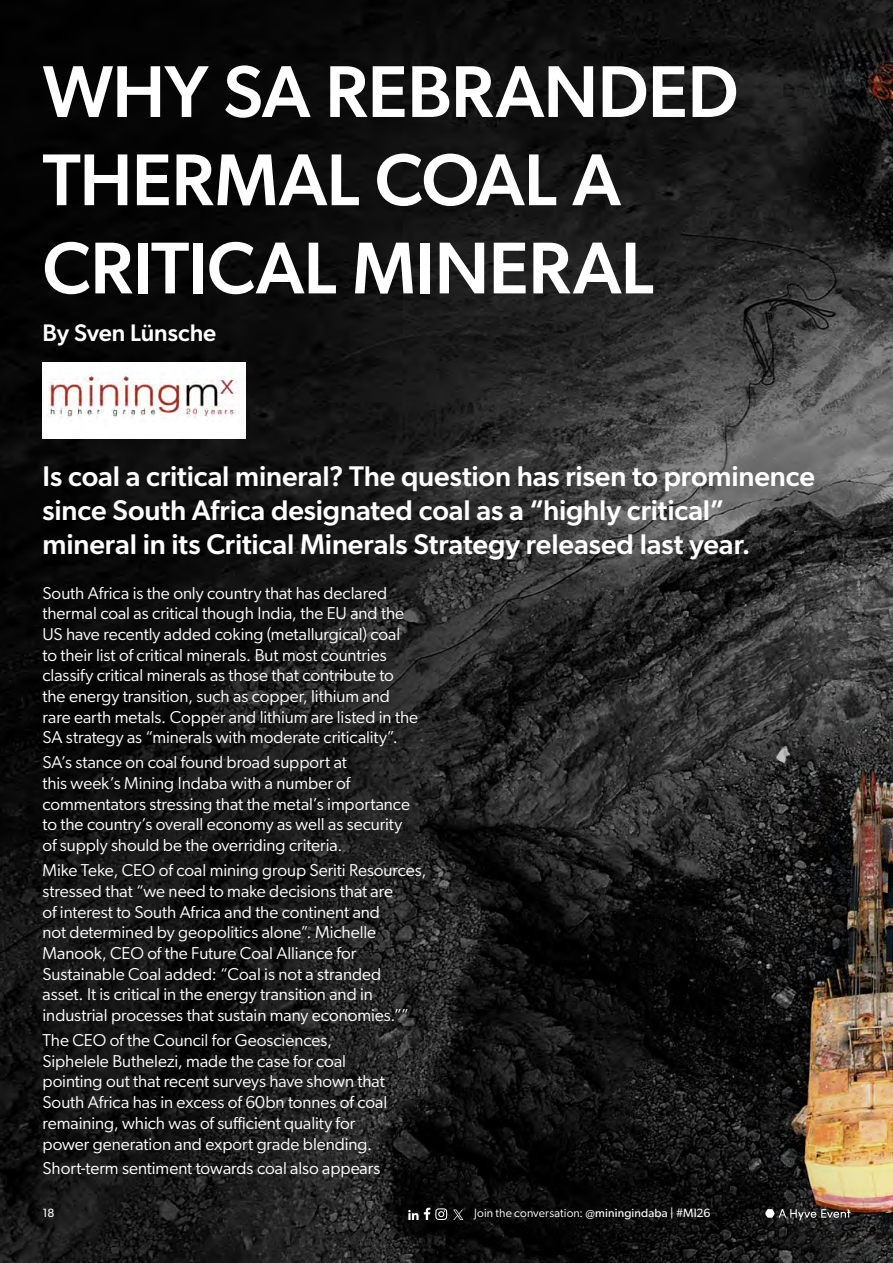
<style>
.page{position:relative;width:893px;height:1263px;background:#fff}
.page>*{position:absolute;margin:0;border:0;box-sizing:border-box;transform-origin:0 0}
.t1{font:500 73.5px/88.2px "Gibson";letter-spacing:-.01em;color:#fff}
.t2{font:500 28.5px/34.2px "Gibson";letter-spacing:-.005em;color:#fff}
.t3{font:500 24px "Gibson";letter-spacing:-.005em;color:#fff}
.t4{font:17.25px/20.7px "Gibson";letter-spacing:-.005em;color:#fff}
.t5{font:12px "Gibson";letter-spacing:.01em;color:#fff}
.t6{font:12px "Gibson";color:#fff}
.s1{font-style:inherit}
</style>
<div class="page">
<img style="left:0;top:0;width:893px;height:1263px">
<svg style="left:408px;top:1208px;width:39px;height:12px"></svg>
<svg style="left:453px;top:1209px;width:10px;height:11px"></svg>
<svg style="left:765px;top:1209px;width:85px;height:11px"></svg>
<img style="left:43px;top:362px;width:203px;height:77px">
<h1 class="t1" style="left:43px;top:43px;width:697px">WHY SA REBRANDED<br>THERMAL COAL A<br>CRITICAL MINERAL</h1>
<h3 class="t3" style="left:43px;top:316px;width:175px">By Sven Lünsche</h3>
<h2 class="t2" style="left:43px;top:457px;width:774px">Is coal a critical mineral? The question has risen to prominence since South Africa designated coal as a “highly critical” mineral in its Critical Minerals Strategy released last year.</h2>
<p class="t4" style="left:43px;top:582px;width:377px">South Africa is the only country that has declared thermal coal as critical though India, the EU and the US have recently added coking (metallurgical) coal to their list of critical minerals. But most countries classify critical minerals as those that contribute to the energy transition, such as copper, lithium and rare earth metals. Copper and lithium are listed in the SA strategy as “minerals with moderate criticality”.</p>
<p class="t4" style="left:43px;top:752px;width:369px">SA’s stance on coal found broad support at<br>this week’s Mining Indaba with a number of commentators stressing that the metal’s importance to the country’s overall economy as well as security of supply should be the overriding criteria.</p>
<p class="t4" style="left:43px;top:860px;width:385px">Mike Teke, CEO of coal mining group Seriti Resources, stressed that “we need to make decisions that are<br>of interest to South Africa and the continent and<br>not determined by geopolitics alone”. Michelle Manook, CEO of the Future Coal Alliance for Sustainable Coal added: “Coal is not a stranded asset. It is critical in the energy transition and in industrial processes that sustain many economies.””</p>
<p class="t4" style="left:43px;top:1029px;width:346px">The CEO of the Council for Geosciences, Siphelele Buthelezi, made the case for coal pointing out that recent surveys have shown that South Africa has in excess of 60bn tonnes of coal remaining, which was of sufficient quality for power generation and export grade blending.</p>
<p class="t4" style="left:43px;top:1158px;width:339px">Short-term sentiment towards coal also appears</p>
<p class="t6" style="left:43px;top:1206px;width:14px">18</p>
<p class="t5" style="left:474px;top:1206px;width:238px">Join the conversation: <span class="s1">@miningindaba | #MI26</span></p>
</div>
